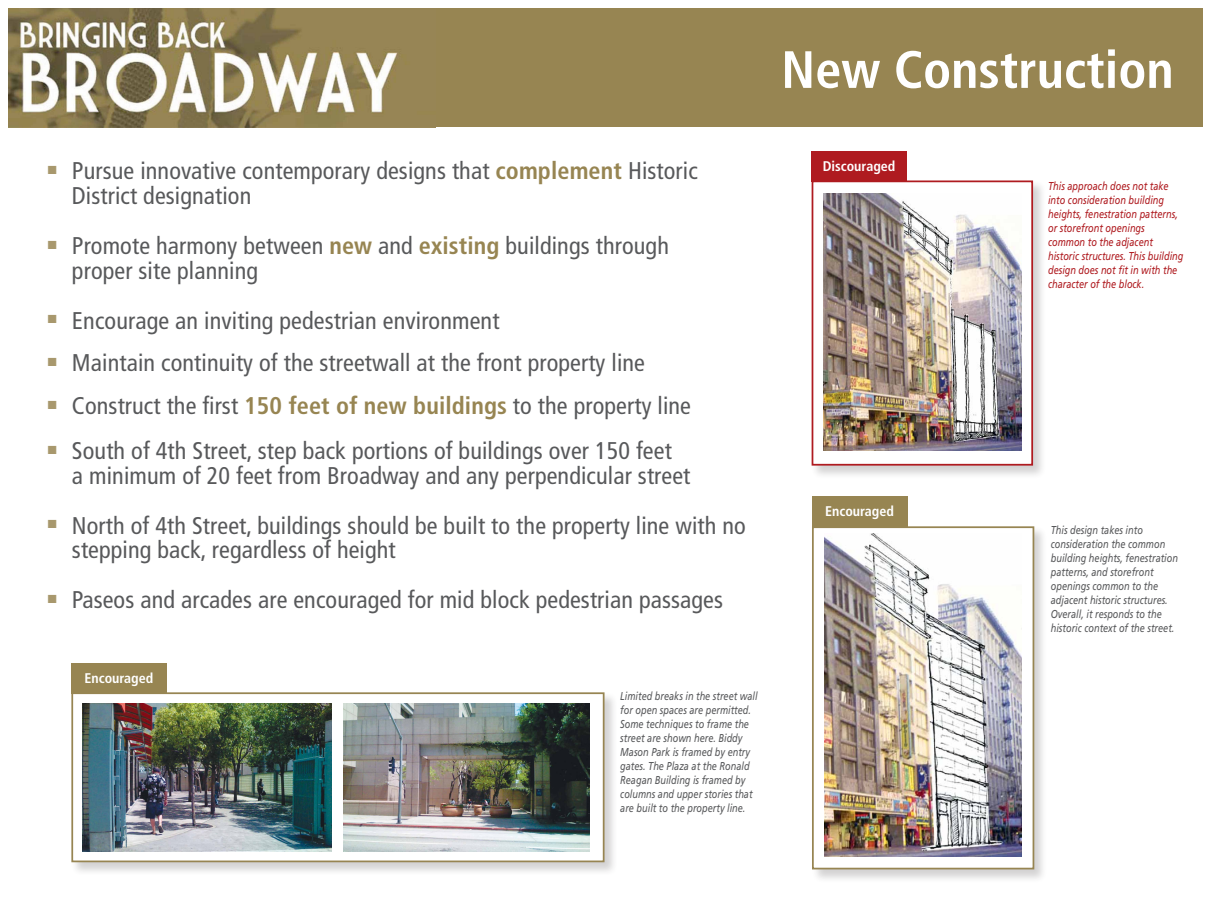
<style>
.page{position:relative;width:1210px;height:908px;background:#fff}
.page>*{position:absolute;margin:0;border:0;box-sizing:border-box;transform-origin:0 0}
.t1{font:700 condensed 52.43px "Frutiger";color:#fff}
.t2{font:condensed 24.15px/24.8px "Frutiger";letter-spacing:.005em;color:#58595b}
.t3{font:700 condensed 14px "Frutiger";color:#fff}
.t4{font:italic 11.45px/14px "Frutiger";color:#58595b;scale:.8 1}
.t5{font:italic 11.45px/14px "Frutiger";color:#af1b20;scale:.8 1}
.s1{font-weight:700;color:#978552}
</style>
<div class="page">
<div style="left:8px;top:9px;width:1194px;height:118px;background:#978552"></div>
<img style="left:8px;top:9px;width:390px;height:118px">
<div style="left:810px;top:179px;width:236px;height:299px;background:#231f20;opacity:.2"></div>
<div style="left:811px;top:180px;width:222px;height:285px;background:#fff;border:2px solid #af1b20"></div>
<img style="left:823px;top:193px;width:198px;height:257px">
<div style="left:810px;top:525px;width:237px;height:357px;background:#231f20;opacity:.2"></div>
<div style="left:812px;top:526px;width:222px;height:343px;background:#fff;border:2px solid #978552"></div>
<div style="left:70px;top:691px;width:547px;height:183px;background:#231f20;opacity:.2"></div>
<div style="left:71px;top:692px;width:533px;height:170px;background:#fff;border:2px solid #978552"></div>
<img style="left:824px;top:533px;width:197px;height:323px">
<div style="left:811px;top:151px;width:96px;height:31px;background:#af1b20"></div>
<div style="left:812px;top:496px;width:95px;height:31px;background:#978552"></div>
<div style="left:72px;top:662px;width:95px;height:31px;background:#978552"></div>
<img style="left:82px;top:703px;width:250px;height:148px">
<img style="left:344px;top:703px;width:246px;height:148px">
<h1 class="t1" style="left:781px;top:39px;width:394px">New Construction</h1>
<p class="t2" style="left:72px;top:159px;width:627px;text-indent:-24px"><sup>■</sup> Pursue innovative contemporary designs that <span class="s1">complement</span> Historic<br>District designation</p>
<p class="t2" style="left:72px;top:233px;width:598px;text-indent:-24px"><sup>■</sup> Promote harmony between <span class="s1">new</span> and <span class="s1">existing</span> buildings through proper site planning</p>
<p class="t2" style="left:48px;top:308px;width:453px"><sup>■</sup> Encourage an inviting pedestrian environment</p>
<p class="t2" style="left:48px;top:350px;width:598px"><sup>■</sup> Maintain continuity of the streetwall at the front property line</p>
<p class="t2" style="left:48px;top:393px;width:645px"><sup>■</sup> Construct the first <span class="s1">150 feet of new buildings</span> to the property line</p>
<p class="t2" style="left:72px;top:438px;width:620px;text-indent:-24px"><sup>■</sup> South of 4th Street, step back portions of buildings over 150 feet<br>a minimum of 20 feet from Broadway and any perpendicular street</p>
<p class="t2" style="left:72px;top:512px;width:675px;text-indent:-24px"><sup>■</sup> North of 4th Street, buildings should be built to the property line with no stepping back, regardless of height</p>
<p class="t2" style="left:48px;top:587px;width:677px"><sup>■</sup> Paseos and arcades are encouraged for mid block pedestrian passages</p>
<p class="t3" style="left:84px;top:669px;width:70px">Encouraged</p>
<p class="t4" style="left:620px;top:688px;width:173px">Limited breaks in the street wall for open spaces are permitted.<br>Some techniques to frame the street are shown here. Biddy<br>Mason Park is framed by entry gates. The Plaza at the Ronald<br>Reagan Building is framed by columns and upper stories that are built to the property line.</p>
<p class="t3" style="left:822px;top:158px;width:74px">Discouraged</p>
<p class="t3" style="left:825px;top:503px;width:70px">Encouraged</p>
<p class="t5" style="left:1048px;top:179px;width:171px">This approach does not take into consideration building heights, fenestration patterns, or storefront openings common to the adjacent historic structures. This building design does not fit in with the character of the block.</p>
<p class="t4" style="left:1050px;top:523px;width:160px">This design takes into consideration the common building heights, fenestration patterns, and storefront openings common to the adjacent historic structures.<br>Overall, it responds to the historic context of the street.</p>
</div>
